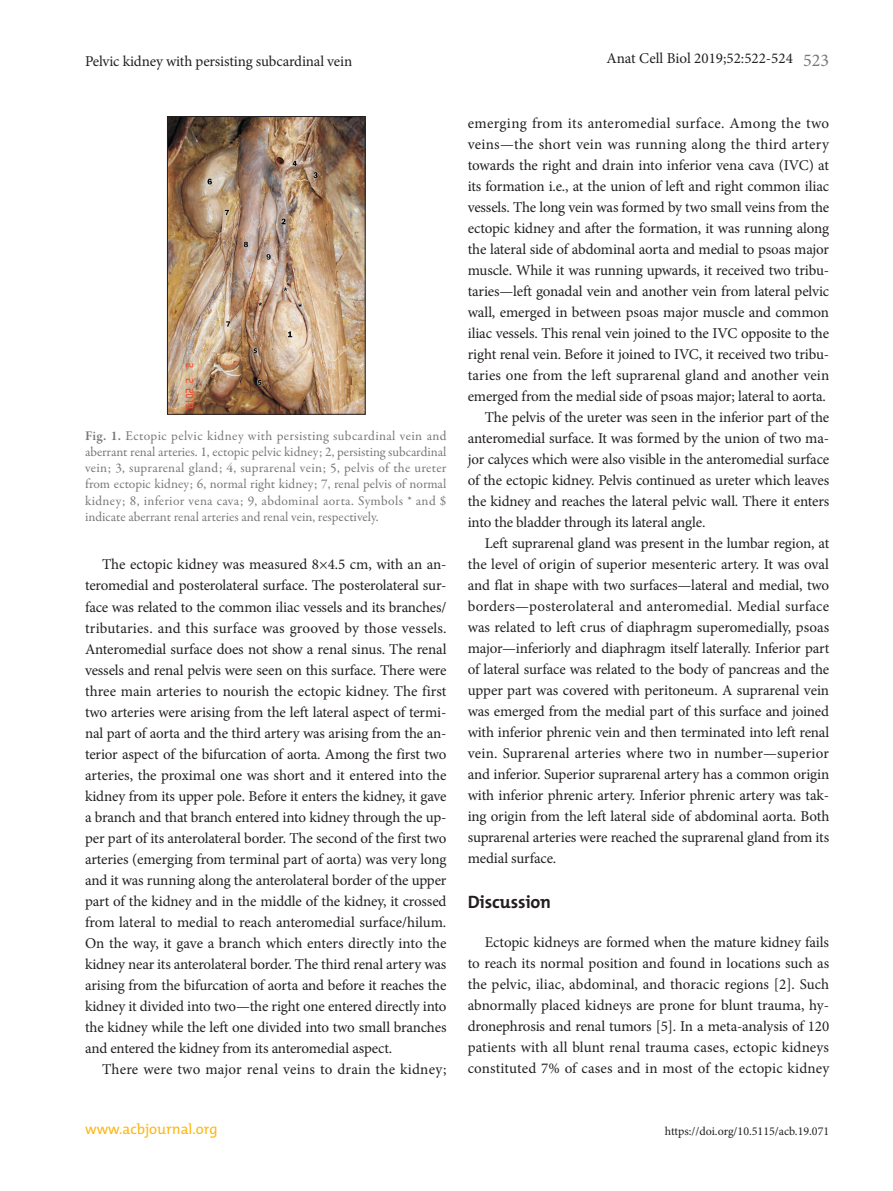
<style>
.page{position:relative;width:893px;height:1191px;background:#fff}
.page>*{position:absolute;margin:0;border:0;box-sizing:border-box;transform-origin:0 0}
.t1{font:700 18px "The Mix";letter-spacing:-.01em;color:#231f20}
.t2{font:15px/21px "Minion Pro";letter-spacing:-.01em;color:#231f20;text-align:justify}
.t3{font:15px "Minion Pro";letter-spacing:.015em;color:#231f20}
.t4{font:15px "Minion Pro";letter-spacing:.02em;color:#231f20}
.t5{font:14.7px "The Mix";color:#fcb814}
.t6{font:13.5px/16.2px "Garamond Premr Pro";letter-spacing:-.005em;color:#76787b;text-align:justify}
.t7{font:12px "Minion Pro";color:#231f20}
.s1{font-weight:600}
.s2{font-size:18px;color:#76787b}
</style>
<div class="page">
<img style="left:169px;top:118px;width:194px;height:294px">
<div style="left:167px;top:116px;width:198px;height:298px;border:1px solid #231f20"></div>
<p class="t2" style="left:85px;top:50px;width:269px">Pelvic kidney with persisting subcardinal vein</p>
<p class="t6" style="left:85px;top:428px;width:363px"><span class="s1">Fig. 1.</span> Ectopic pelvic kidney with persisting subcardinal vein and aberrant renal arteries. 1, ectopic pelvic kidney; 2, persisting subcardinal vein; 3, suprarenal gland; 4, suprarenal vein; 5, pelvis of the ureter from ectopic kidney; 6, normal right kidney; 7, renal pelvis of normal kidney; 8, inferior vena cava; 9, abdominal aorta. Symbols * and $ indicate aberrant renal arteries and renal vein, respectively.</p>
<p class="t2" style="left:85px;top:554px;width:363px;text-indent:17px">The ectopic kidney was measured 8×4.5 cm, with an an&shy;teromedial and posterolateral surface. The posterolateral sur&shy;face was related to the common iliac vessels and its branches/ tributaries. and this surface was grooved by those vessels.<br>Anteromedial surface does not show a renal sinus. The renal vessels and renal pelvis were seen on this surface. There were three main arteries to nourish the ectopic kidney. The first two arteries were arising from the left lateral aspect of termi&shy;nal part of aorta and the third artery was arising from the an&shy;terior aspect of the bifurcation of aorta. Among the first two arteries, the proximal one was short and it entered into the kidney from its upper pole. Before it enters the kidney, it gave a branch and that branch entered into kidney through the up&shy;per part of its anterolateral border. The second of the first two arteries (emerging from terminal part of aorta) was very long and it was running along the anterolateral border of the upper part of the kidney and in the middle of the kidney, it crossed from lateral to medial to reach anteromedial surface/hilum.<br>On the way, it gave a branch which enters directly into the kidney near its anterolateral border. The third renal artery was arising from the bifurcation of aorta and before it reaches the kidney it divided into two—the right one entered directly into the kidney while the left one divided into two small branches and entered the kidney from its anteromedial aspect.</p>
<p class="t3" style="left:102px;top:1058px;width:346px">There were two major renal veins to drain the kidney;</p>
<p class="t5" style="left:85px;top:1117px;width:134px">www.acbjournal.org</p>
<p class="t2" style="left:606px;top:48px;width:224px">Anat Cell Biol 2019;52:522-524 <span class="s2">523</span></p>
<p class="t4" style="left:468px;top:113px;width:363px">emerging from its anteromedial surface. Among the two</p>
<p class="t4" style="left:468px;top:134px;width:363px">veins—the short vein was running along the third artery</p>
<p class="t2" style="left:468px;top:155px;width:363px">towards the right and drain into inferior vena cava (IVC) at</p>
<p class="t2" style="left:468px;top:176px;width:363px">its formation i.e., at the union of left and right common iliac</p>
<p class="t2" style="left:468px;top:197px;width:363px">vessels. The long vein was formed by two small veins from the</p>
<p class="t2" style="left:468px;top:218px;width:363px">ectopic kidney and after the formation, it was running along</p>
<p class="t2" style="left:468px;top:239px;width:363px">the lateral side of abdominal aorta and medial to psoas major</p>
<p class="t2" style="left:468px;top:260px;width:363px">muscle. While it was running upwards, it received two tribu-</p>
<p class="t2" style="left:468px;top:281px;width:363px">taries—left gonadal vein and another vein from lateral pelvic</p>
<p class="t2" style="left:468px;top:302px;width:363px">wall, emerged in between psoas major muscle and common</p>
<p class="t2" style="left:468px;top:323px;width:363px">iliac vessels. This renal vein joined to the IVC opposite to the</p>
<p class="t2" style="left:468px;top:344px;width:363px">right renal vein. Before it joined to IVC, it received two tribu-</p>
<p class="t2" style="left:468px;top:365px;width:363px">taries one from the left suprarenal gland and another vein</p>
<p class="t2" style="left:468px;top:386px;width:360px">emerged from the medial side of psoas major; lateral to aorta.</p>
<p class="t2" style="left:485px;top:407px;width:346px">The pelvis of the ureter was seen in the inferior part of the</p>
<p class="t2" style="left:468px;top:428px;width:363px">anteromedial surface. It was formed by the union of two ma-</p>
<p class="t2" style="left:468px;top:449px;width:363px">jor calyces which were also visible in the anteromedial surface</p>
<p class="t2" style="left:468px;top:470px;width:363px">of the ectopic kidney. Pelvis continued as ureter which leaves</p>
<p class="t2" style="left:468px;top:491px;width:363px">the kidney and reaches the lateral pelvic wall. There it enters</p>
<p class="t2" style="left:468px;top:512px;width:239px">into the bladder through its lateral angle.</p>
<p class="t2" style="left:485px;top:533px;width:346px">Left suprarenal gland was present in the lumbar region, at</p>
<p class="t2" style="left:468px;top:554px;width:363px">the level of origin of superior mesenteric artery. It was oval</p>
<p class="t2" style="left:468px;top:575px;width:363px">and flat in shape with two surfaces—lateral and medial, two</p>
<p class="t3" style="left:468px;top:596px;width:363px">borders—posterolateral and anteromedial. Medial surface</p>
<p class="t2" style="left:468px;top:617px;width:363px">was related to left crus of diaphragm superomedially, psoas</p>
<p class="t2" style="left:468px;top:638px;width:363px">major—inferiorly and diaphragm itself laterally. Inferior part</p>
<p class="t2" style="left:468px;top:659px;width:363px">of lateral surface was related to the body of pancreas and the</p>
<p class="t2" style="left:468px;top:680px;width:363px">upper part was covered with peritoneum. A suprarenal vein</p>
<p class="t2" style="left:468px;top:701px;width:363px">was emerged from the medial part of this surface and joined</p>
<p class="t2" style="left:468px;top:722px;width:363px">with inferior phrenic vein and then terminated into left renal</p>
<p class="t3" style="left:468px;top:743px;width:363px">vein. Suprarenal arteries where two in number—superior</p>
<p class="t2" style="left:468px;top:764px;width:363px">and inferior. Superior suprarenal artery has a common origin</p>
<p class="t2" style="left:468px;top:785px;width:363px">with inferior phrenic artery. Inferior phrenic artery was tak-</p>
<p class="t2" style="left:468px;top:806px;width:363px">ing origin from the left lateral side of abdominal aorta. Both</p>
<p class="t2" style="left:468px;top:827px;width:363px">suprarenal arteries were reached the suprarenal gland from its</p>
<p class="t2" style="left:468px;top:848px;width:90px">medial surface.</p>
<p class="t1" style="left:468px;top:887px;width:85px">Discussion</p>
<p class="t2" style="left:468px;top:932px;width:363px;text-indent:17px">Ectopic kidneys are formed when the mature kidney fails to reach its normal position and found in locations such as the pelvic, iliac, abdominal, and thoracic regions [2]. Such abnormally placed kidneys are prone for blunt trauma, hy&shy;dronephrosis and renal tumors [5]. In a meta-analysis of 120 patients with all blunt renal trauma cases, ectopic kidneys constituted 7% of cases and in most of the ectopic kidney</p>
<p class="t7" style="left:665px;top:1123px;width:166px">https://doi.org/10.5115/acb.19.071</p>
</div>
